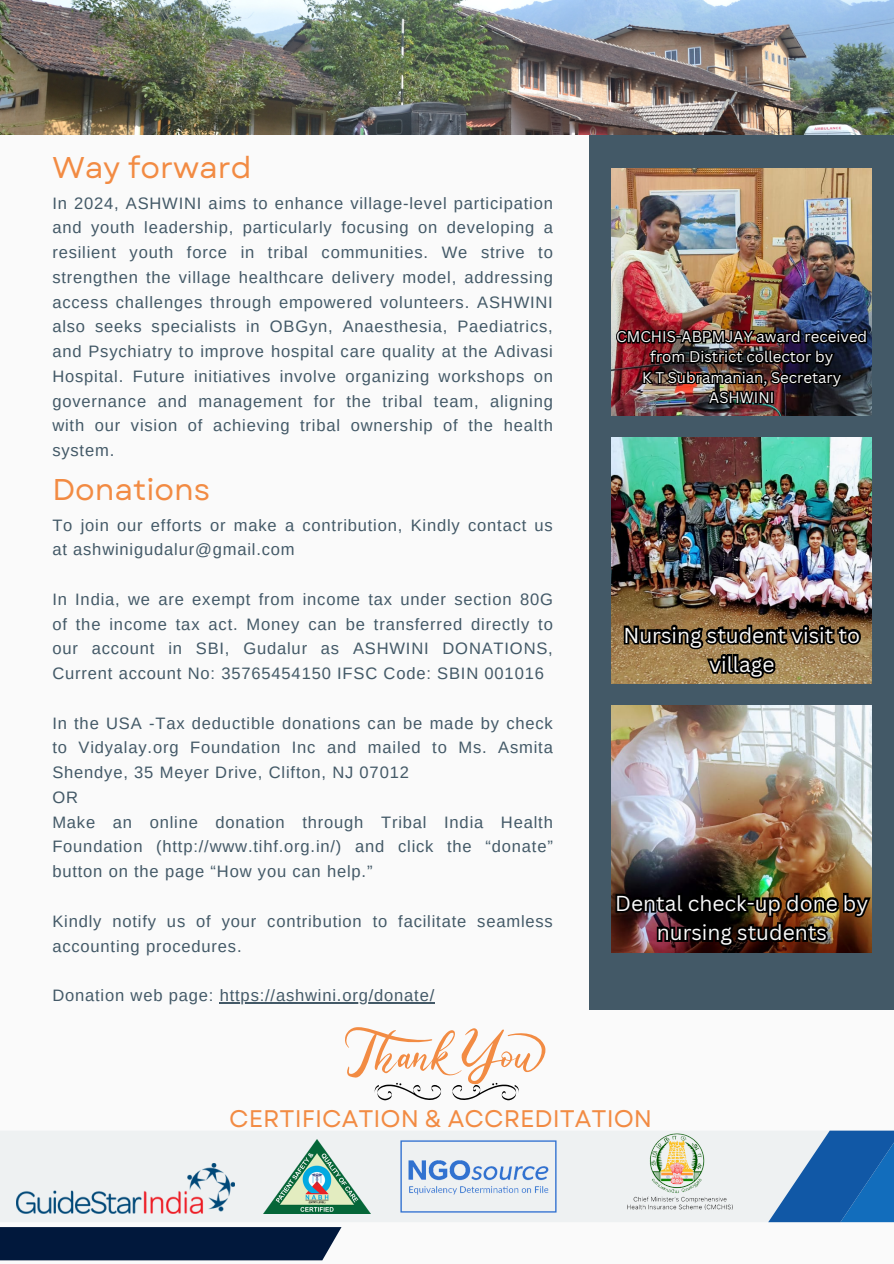
<style>
.page{position:relative;width:894px;height:1264px;background:#fff}
.page>*{position:absolute;margin:0;border:0;box-sizing:border-box;transform-origin:0 0}
.t1{font:30px "Garet";color:#f28b43}
.t2{font:24px "Garet";color:#f28b43}
.t3{font:21px/29.2px "Canva Sans";color:#fafafa;text-align:center}
.t4{font:16.5px/24.8px "Arimo";letter-spacing:.05em;color:#435967;text-align:justify}
.t5{font:15px/20.2px "Canva Sans";color:#fafafa;text-align:center}
</style>
<div class="page">
<div style="left:0;top:0;width:893px;height:1263px;background:#fafafa"></div>
<div style="left:590px;top:135px;width:303px;height:875px;background:#435967"></div>
<img style="left:0;top:0;width:893px;height:134px">
<img style="left:611px;top:169px;width:260px;height:246px">
<img style="left:611px;top:437px;width:260px;height:246px">
<img style="left:611px;top:705px;width:260px;height:247px">
<div style="left:0;top:1131px;width:768px;height:91px;background:#eef1f2"></div>
<svg style="left:768px;top:1130px;width:125px;height:92px"></svg>
<div style="left:0;top:1227px;width:341px;height:33px;background:#01183c"></div>
<img style="left:17px;top:1163px;width:217px;height:50px">
<img style="left:264px;top:1139px;width:106px;height:74px">
<img style="left:395px;top:1135px;width:166px;height:82px">
<img style="left:585px;top:1131px;width:183px;height:82px">
<svg style="left:345px;top:1027px;width:201px;height:74px"></svg>
<hr style="left:220px;top:1002px;width:215px;height:1px;background:#435967">
<img style="left:613px;top:327px;width:255px;height:79px">
<svg style="left:621px;top:621px;width:242px;height:60px;background:#755f3d"></svg>
<img style="left:613px;top:890px;width:259px;height:59px">
<p class="t1" style="left:52px;top:146px;width:201px">Way forward</p>
<p class="t4" style="left:52px;top:190px;width:502px">In 2024, ASHWINI aims to enhance village-level participation and youth leadership, particularly focusing on developing a resilient youth force in tribal communities. We strive to strengthen the village healthcare delivery model, addressing access challenges through empowered volunteers. ASHWINI also seeks specialists in OBGyn, Anaesthesia, Paediatrics, and Psychiatry to improve hospital care quality at the Adivasi Hospital. Future initiatives involve organizing workshops on governance and management for the tribal team, aligning with our vision of achieving tribal ownership of the health system.</p>
<p class="t1" style="left:52px;top:468px;width:159px">Donations</p>
<p class="t4" style="left:52px;top:512px;width:502px">To join our efforts or make a contribution, Kindly contact us at ashwinigudalur@gmail.com</p>
<p class="t4" style="left:52px;top:586px;width:502px">In India, we are exempt from income tax under section 80G of the income tax act. Money can be transferred directly to our account in SBI, Gudalur as ASHWINI DONATIONS, Current account No: 35765454150 IFSC Code: SBIN 001016</p>
<p class="t4" style="left:52px;top:710px;width:502px">In the USA -Tax deductible donations can be made by check to Vidyalay.org Foundation Inc and mailed to Ms. Asmita Shendye, 35 Meyer Drive, Clifton, NJ 07012</p>
<p class="t4" style="left:52px;top:784px;width:27px">OR</p>
<p class="t4" style="left:52px;top:809px;width:502px">Make an online donation through Tribal India Health Foundation (http://www.tihf.org.in/) and click the “donate” button on the page “How you can help.”</p>
<p class="t4" style="left:52px;top:908px;width:502px">Kindly notify us of your contribution to facilitate seamless accounting procedures.</p>
<p class="t4" style="left:52px;top:982px;width:383px">Donation web page: https://ashwini.org/donate/</p>
<p class="t5" style="left:616px;top:326px;width:252px">CMCHIS-ABPMJAY award received from District collector by</p>
<p class="t5" style="left:642px;top:367px;width:201px">K T Subramanian, Secretary<br>ASHWINI</p>
<p class="t3" style="left:623px;top:619px;width:238px">Nursing student visit to village</p>
<p class="t3" style="left:615px;top:887px;width:254px">Dental check-up done by nursing students</p>
<p class="t2" style="left:229px;top:1101px;width:424px">CERTIFICATION &amp; ACCREDITATION</p>
</div>
